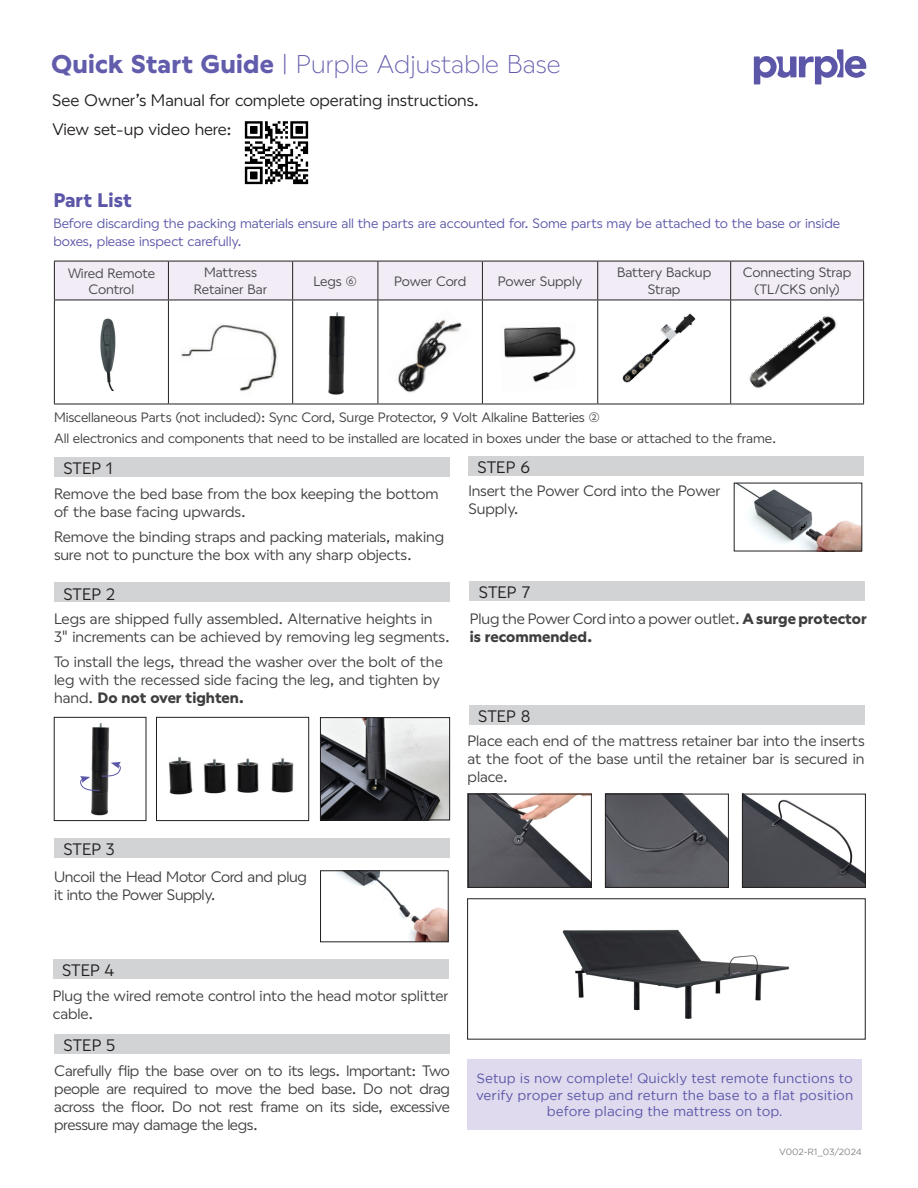
<style>
.page{position:relative;width:918px;height:1188px;background:#fff}
.page>*{position:absolute;margin:0;border:0;box-sizing:border-box;transform-origin:0 0}
.t1{font:300 25.5px "Wallop PRPL";letter-spacing:.005em;color:#625cac}
.t2{font:700 19.5px "Wallop PRPL";color:#5b56a8}
.t3{font:16.5px "Wallop PRPL";letter-spacing:-.005em;color:#231f20}
.Step_Body{font:15px/18px "Wallop PRPL";letter-spacing:-.01em;color:#3e3e3f}
.Step_Body-2{font:13.5px "Wallop PRPL";letter-spacing:-.005em;color:#3e3e3f}
.t4{font:13.5px/18px "Wallop PRPL";letter-spacing:-.005em;color:#5b56a8}
.t5{font:13.5px/16.2px "Gotham";color:#5b56a8;text-align:center}
.Step_Body-3{font:13.5px/16.5px "Wallop PRPL";letter-spacing:-.01em;color:#454547;text-align:center}
.t6{font:9px "Gotham";letter-spacing:-.005em;color:#808285}
.s1{font-weight:700}
</style>
<div class="page">
<div style="left:54px;top:457px;width:396px;height:20px;background:#d1d3d4"></div>
<div style="left:54px;top:582px;width:396px;height:20px;background:#d1d3d4"></div>
<div style="left:54px;top:838px;width:396px;height:20px;background:#d1d3d4"></div>
<div style="left:54px;top:1034px;width:396px;height:20px;background:#d1d3d4"></div>
<div style="left:53px;top:959px;width:395px;height:20px;background:#d1d3d4"></div>
<div style="left:468px;top:456px;width:396px;height:20px;background:#d1d3d4"></div>
<div style="left:469px;top:581px;width:396px;height:20px;background:#d1d3d4"></div>
<div style="left:469px;top:705px;width:396px;height:20px;background:#d1d3d4"></div>
<div style="left:55px;top:262px;width:808px;height:38px;background:#f1ecf6"></div>
<hr style="left:54px;top:261px;width:114px;height:1px;background:#231f20">
<hr style="left:54px;top:261px;width:1px;height:39px;background:#231f20">
<hr style="left:168px;top:261px;width:125px;height:1px;background:#231f20">
<hr style="left:168px;top:261px;width:1px;height:39px;background:#231f20">
<hr style="left:293px;top:261px;width:85px;height:1px;background:#231f20">
<hr style="left:292px;top:261px;width:1px;height:39px;background:#231f20">
<hr style="left:378px;top:261px;width:104px;height:1px;background:#231f20">
<hr style="left:378px;top:261px;width:1px;height:39px;background:#231f20">
<hr style="left:482px;top:261px;width:116px;height:1px;background:#231f20">
<hr style="left:482px;top:261px;width:1px;height:39px;background:#231f20">
<hr style="left:598px;top:261px;width:133px;height:1px;background:#231f20">
<hr style="left:597px;top:261px;width:1px;height:39px;background:#231f20">
<hr style="left:731px;top:261px;width:133px;height:1px;background:#231f20">
<hr style="left:730px;top:261px;width:1px;height:39px;background:#231f20">
<hr style="left:863px;top:261px;width:1px;height:39px;background:#231f20">
<hr style="left:54px;top:300px;width:114px;height:1px;background:#231f20">
<hr style="left:54px;top:300px;width:1px;height:104px;background:#231f20">
<hr style="left:168px;top:300px;width:125px;height:1px;background:#231f20">
<hr style="left:168px;top:300px;width:1px;height:104px;background:#231f20">
<hr style="left:293px;top:300px;width:85px;height:1px;background:#231f20">
<hr style="left:292px;top:300px;width:1px;height:104px;background:#231f20">
<hr style="left:378px;top:300px;width:104px;height:1px;background:#231f20">
<hr style="left:378px;top:300px;width:1px;height:104px;background:#231f20">
<hr style="left:482px;top:300px;width:116px;height:1px;background:#231f20">
<hr style="left:482px;top:300px;width:1px;height:104px;background:#231f20">
<hr style="left:598px;top:300px;width:133px;height:1px;background:#231f20">
<hr style="left:597px;top:300px;width:1px;height:104px;background:#231f20">
<hr style="left:731px;top:300px;width:133px;height:1px;background:#231f20">
<hr style="left:730px;top:300px;width:1px;height:104px;background:#231f20">
<hr style="left:863px;top:300px;width:1px;height:104px;background:#231f20">
<hr style="left:54px;top:404px;width:114px;height:1px;background:#231f20">
<hr style="left:168px;top:404px;width:125px;height:1px;background:#231f20">
<hr style="left:293px;top:404px;width:85px;height:1px;background:#231f20">
<hr style="left:378px;top:404px;width:104px;height:1px;background:#231f20">
<hr style="left:482px;top:404px;width:116px;height:1px;background:#231f20">
<hr style="left:598px;top:404px;width:133px;height:1px;background:#231f20">
<hr style="left:731px;top:404px;width:133px;height:1px;background:#231f20">
<img style="left:397px;top:319px;width:65px;height:74px">
<img style="left:504px;top:327px;width:72px;height:56px">
<img style="left:622px;top:313px;width:74px;height:70px">
<div style="left:468px;top:1059px;width:394px;height:71px;background:#e0daee"></div>
<img style="left:322px;top:719px;width:126px;height:99px">
<div style="left:320px;top:717px;width:130px;height:103px;border:1px solid #231f20"></div>
<img style="left:337px;top:873px;width:109px;height:67px">
<div style="left:320px;top:871px;width:128px;height:71px;border:1px solid #231f20"></div>
<img style="left:738px;top:485px;width:122px;height:64px">
<img style="left:470px;top:796px;width:120px;height:90px">
<div style="left:468px;top:794px;width:124px;height:94px;border:1px solid #231f20"></div>
<img style="left:607px;top:796px;width:120px;height:90px">
<div style="left:605px;top:794px;width:124px;height:94px;border:1px solid #231f20"></div>
<img style="left:744px;top:796px;width:120px;height:90px">
<div style="left:742px;top:794px;width:124px;height:94px;border:1px solid #231f20"></div>
<img style="left:181px;top:324px;width:98px;height:67px">
<img style="left:562px;top:929px;width:227px;height:90px">
<svg style="left:754px;top:49px;width:112px;height:35px"></svg>
<img style="left:100px;top:318px;width:16px;height:72px">
<img style="left:244px;top:121px;width:65px;height:64px">
<img style="left:91px;top:723px;width:19px;height:93px">
<div style="left:54px;top:717px;width:92px;height:104px;border:1px solid #231f20"></div>
<svg style="left:80px;top:762px;width:41px;height:31px"></svg>
<img style="left:168px;top:756px;width:126px;height:39px">
<div style="left:156px;top:717px;width:153px;height:104px;border:1px solid #231f20"></div>
<img style="left:328px;top:312px;width:17px;height:83px">
<img style="left:749px;top:316px;width:88px;height:73px">
<p class="t1" style="left:51px;top:45px;width:511px"><span class="s1">Quick Start Guide</span> | Purple Adjustable Base</p>
<p class="t3" style="left:52px;top:87px;width:429px">See Owner’s Manual for complete operating instructions.</p>
<p class="t3" style="left:52px;top:116px;width:181px">View set-up video here:</p>
<p class="t2" style="left:53px;top:185px;width:80px">Part List</p>
<p class="t4" style="left:53px;top:213px;width:788px">Before discarding the packing materials ensure all the parts are accounted for. Some parts may be attached to the base or inside boxes, please inspect carefully.</p>
<p class="Step_Body-3" style="left:68px;top:264px;width:89px">Wired Remote<br>Control</p>
<p class="Step_Body-3" style="left:194px;top:263px;width:75px">Mattress<br>Retainer Bar</p>
<p class="Step_Body-3" style="left:313px;top:272px;width:45px">Legs (6)</p>
<p class="Step_Body-3" style="left:394px;top:272px;width:74px">Power Cord</p>
<p class="Step_Body-3" style="left:498px;top:272px;width:86px">Power Supply</p>
<p class="Step_Body-3" style="left:617px;top:263px;width:96px">Battery Backup<br>Strap</p>
<p class="Step_Body-3" style="left:743px;top:263px;width:110px">Connecting Strap (TL/CKS only)</p>
<p class="Step_Body-2" style="left:54px;top:407px;width:548px">Miscellaneous Parts (not included): Sync Cord, Surge Protector, 9 Volt Alkaline Batteries (2)</p>
<p class="Step_Body-2" style="left:54px;top:428px;width:724px">All electronics and components that need to be installed are located in boxes under the base or attached to the frame.</p>
<p class="t3" style="left:63px;top:456px;width:50px">STEP 1</p>
<p class="Step_Body" style="left:54px;top:483px;width:386px">Remove the bed base from the box keeping the bottom of the base facing upwards.</p>
<p class="Step_Body" style="left:54px;top:526px;width:392px">Remove the binding straps and packing materials, making sure not to puncture the box with any sharp objects.</p>
<p class="t3" style="left:63px;top:581px;width:53px">STEP 2</p>
<p class="Step_Body" style="left:54px;top:609px;width:397px">Legs are shipped fully assembled. Alternative heights in<br>3" increments can be achieved by removing leg segments.</p>
<p class="Step_Body" style="left:54px;top:651px;width:390px">To install the legs, thread the washer over the bolt of the leg with the recessed side facing the leg, and tighten by hand. <span class="s1">Do not over tighten.</span></p>
<p class="t3" style="left:478px;top:455px;width:54px">STEP 6</p>
<p class="Step_Body" style="left:468px;top:481px;width:254px">Insert the Power Cord into the Power<br>Supply.</p>
<p class="t3" style="left:479px;top:580px;width:53px">STEP 7</p>
<p class="Step_Body" style="left:470px;top:609px;width:399px">Plug the Power Cord into a power outlet. <span class="s1">A surge protector is recommended.</span></p>
<p class="t3" style="left:478px;top:703px;width:54px">STEP 8</p>
<p class="Step_Body" style="left:468px;top:731px;width:399px;text-align:justify">Place each end of the mattress retainer bar into the inserts at the foot of the base until the retainer bar is secured in place.</p>
<p class="t3" style="left:63px;top:837px;width:53px">STEP 3</p>
<p class="Step_Body" style="left:54px;top:867px;width:254px">Uncoil the Head Motor Cord and plug it into the Power Supply.</p>
<p class="t3" style="left:62px;top:957px;width:54px">STEP 4</p>
<p class="Step_Body" style="left:53px;top:986px;width:397px">Plug the wired remote control into the head motor splitter cable.</p>
<p class="t3" style="left:64px;top:1032px;width:53px">STEP 5</p>
<p class="Step_Body" style="left:54px;top:1061px;width:397px;text-align:justify">Carefully flip the base over on to its legs. Important: Two people are required to move the bed base. Do not drag across the floor. Do not rest frame on its side, excessive pressure may damage the legs.</p>
<p class="t5" style="left:476px;top:1070px;width:379px">Setup is now complete! Quickly test remote functions to verify proper setup and return the base to a flat position before placing the mattress on top.</p>
<p class="t6" style="left:779px;top:1147px;width:84px">V002-R1_03/2024</p>
</div>
